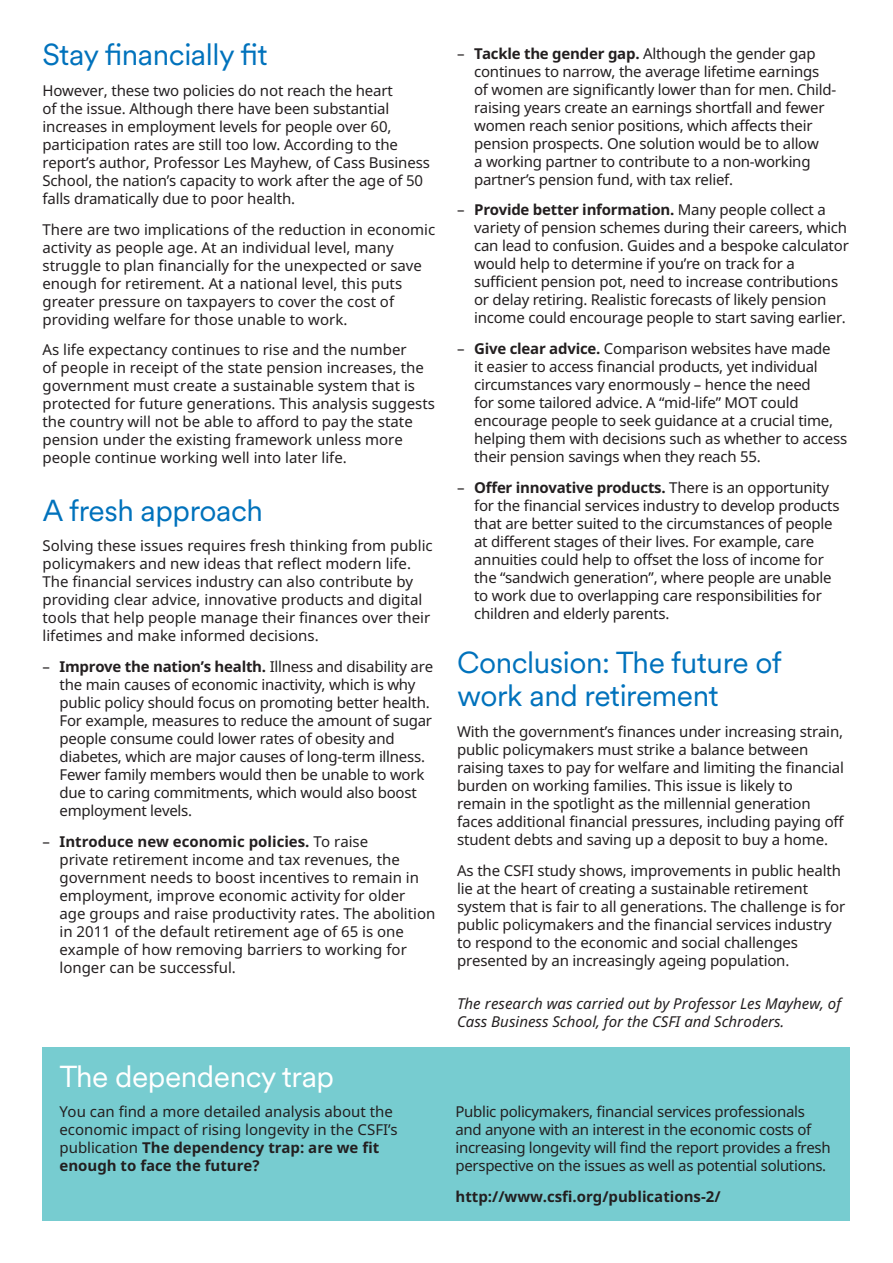
<style>
.page{position:relative;width:893px;height:1263px;background:#fff}
.page>*{position:absolute;margin:0;border:0;box-sizing:border-box;transform-origin:0 0}
.Sub_Head{font:30px/33px "Schroders Circular";letter-spacing:-.015em;color:#0072bc}
.Sub_Head-2{font:30px "Schroders Circular";letter-spacing:-.015em;color:#fff}
.body_text_black{font:15px/18px "Noto Sans";letter-spacing:-.01em;color:#231f20}
.body_text_black-2{font:italic 15px/18px "Noto Sans";color:#231f20}
.body_text_black-3{font:700 15px "Noto Sans";color:#231f20}
.s1{font-weight:700}
</style>
<div class="page">
<div style="left:43px;top:1047px;width:807px;height:173px;background:#77ccd0"></div>
<p class="Sub_Head" style="left:43px;top:37px;width:227px">Stay financially fit</p>
<p class="body_text_black" style="left:43px;top:81px;width:389px">However, these two policies do not reach the heart<br>of the issue. Although there have been substantial increases in employment levels for people over 60, participation rates are still too low. According to the report’s author, Professor Les Mayhew, of Cass Business School, the nation’s capacity to work after the age of 50 falls dramatically due to poor health.</p>
<p class="body_text_black" style="left:43px;top:220px;width:394px">There are two implications of the reduction in economic activity as people age. At an individual level, many struggle to plan financially for the unexpected or save enough for retirement. At a national level, this puts greater pressure on taxpayers to cover the cost of providing welfare for those unable to work.</p>
<p class="body_text_black" style="left:43px;top:340px;width:394px">As life expectancy continues to rise and the number<br>of people in receipt of the state pension increases, the government must create a sustainable system that is protected for future generations. This analysis suggests the country will not be able to afford to pay the state pension under the existing framework unless more people continue working well into later life.</p>
<p class="Sub_Head" style="left:43px;top:492px;width:222px">A fresh approach</p>
<p class="body_text_black" style="left:43px;top:536px;width:392px">Solving these issues requires fresh thinking from public policymakers and new ideas that reflect modern life.<br>The financial services industry can also contribute by providing clear advice, innovative products and digital tools that help people manage their finances over their lifetimes and make informed decisions.</p>
<p class="body_text_black" style="left:60px;top:657px;width:375px;text-indent:-17px">– <span class="s1">Improve the nation’s health.</span> Illness and disability are the main causes of economic inactivity, which is why public policy should focus on promoting better health.<br>For example, measures to reduce the amount of sugar people consume could lower rates of obesity and diabetes, which are major causes of long-term illness.<br>Fewer family members would then be unable to work due to caring commitments, which would also boost employment levels.</p>
<p class="body_text_black" style="left:60px;top:832px;width:377px;text-indent:-17px">– <span class="s1">Introduce new economic policies.</span> To raise<br>private retirement income and tax revenues, the government needs to boost incentives to remain in employment, improve economic activity for older<br>age groups and raise productivity rates. The abolition in 2011 of the default retirement age of 65 is one example of how removing barriers to working for longer can be successful.</p>
<p class="body_text_black" style="left:474px;top:44px;width:364px;text-indent:-17px">– <span class="s1">Tackle the gender gap.</span> Although the gender gap continues to narrow, the average lifetime earnings of women are significantly lower than for men. Child&shy;raising years create an earnings shortfall and fewer women reach senior positions, which affects their pension prospects. One solution would be to allow<br>a working partner to contribute to a non-working partner’s pension fund, with tax relief.</p>
<p class="body_text_black" style="left:474px;top:200px;width:376px;text-indent:-17px">– <span class="s1">Provide better information.</span> Many people collect a variety of pension schemes during their careers, which can lead to confusion. Guides and a bespoke calculator would help to determine if you’re on track for a sufficient pension pot, need to increase contributions or delay retiring. Realistic forecasts of likely pension income could encourage people to start saving earlier.</p>
<p class="body_text_black" style="left:474px;top:339px;width:375px;text-indent:-17px">– <span class="s1">Give clear advice.</span> Comparison websites have made<br>it easier to access financial products, yet individual circumstances vary enormously – hence the need<br>for some tailored advice. A “mid-life” MOT could encourage people to seek guidance at a crucial time, helping them with decisions such as whether to access their pension savings when they reach 55.</p>
<p class="body_text_black" style="left:474px;top:478px;width:367px;text-indent:-17px">– <span class="s1">Offer innovative products.</span> There is an opportunity for the financial services industry to develop products that are better suited to the circumstances of people at different stages of their lives. For example, care annuities could help to offset the loss of income for the “sandwich generation”, where people are unable to work due to overlapping care responsibilities for children and elderly parents.</p>
<p class="Sub_Head" style="left:457px;top:645px;width:326px">Conclusion: The future of work and retirement</p>
<p class="body_text_black" style="left:457px;top:722px;width:388px">With the government’s finances under increasing strain, public policymakers must strike a balance between raising taxes to pay for welfare and limiting the financial burden on working families. This issue is likely to remain in the spotlight as the millennial generation faces additional financial pressures, including paying off student debts and saving up a deposit to buy a home.</p>
<p class="body_text_black" style="left:457px;top:861px;width:390px">As the CSFI study shows, improvements in public health lie at the heart of creating a sustainable retirement system that is fair to all generations. The challenge is for public policymakers and the financial services industry to respond to the economic and social challenges presented by an increasingly ageing population.</p>
<p class="body_text_black-2" style="left:457px;top:994px;width:386px">The research was carried out by Professor Les Mayhew, of<br>Cass Business School, for the CSFI and Schroders.</p>
<p class="Sub_Head-2" style="left:60px;top:1056px;width:276px">The dependency trap</p>
<p class="body_text_black" style="left:60px;top:1103px;width:340px">You can find a more detailed analysis about the economic impact of rising longevity in the CSFI’s publication <span class="s1">The dependency trap: are we fit enough to face the future?</span></p>
<p class="body_text_black" style="left:455px;top:1103px;width:377px">Public policymakers, financial services professionals and anyone with an interest in the economic costs of increasing longevity will find the report provides a fresh perspective on the issues as well as potential solutions.</p>
<p class="body_text_black-3" style="left:455px;top:1186px;width:267px">http://www.csfi.org/publications-2/</p>
</div>
